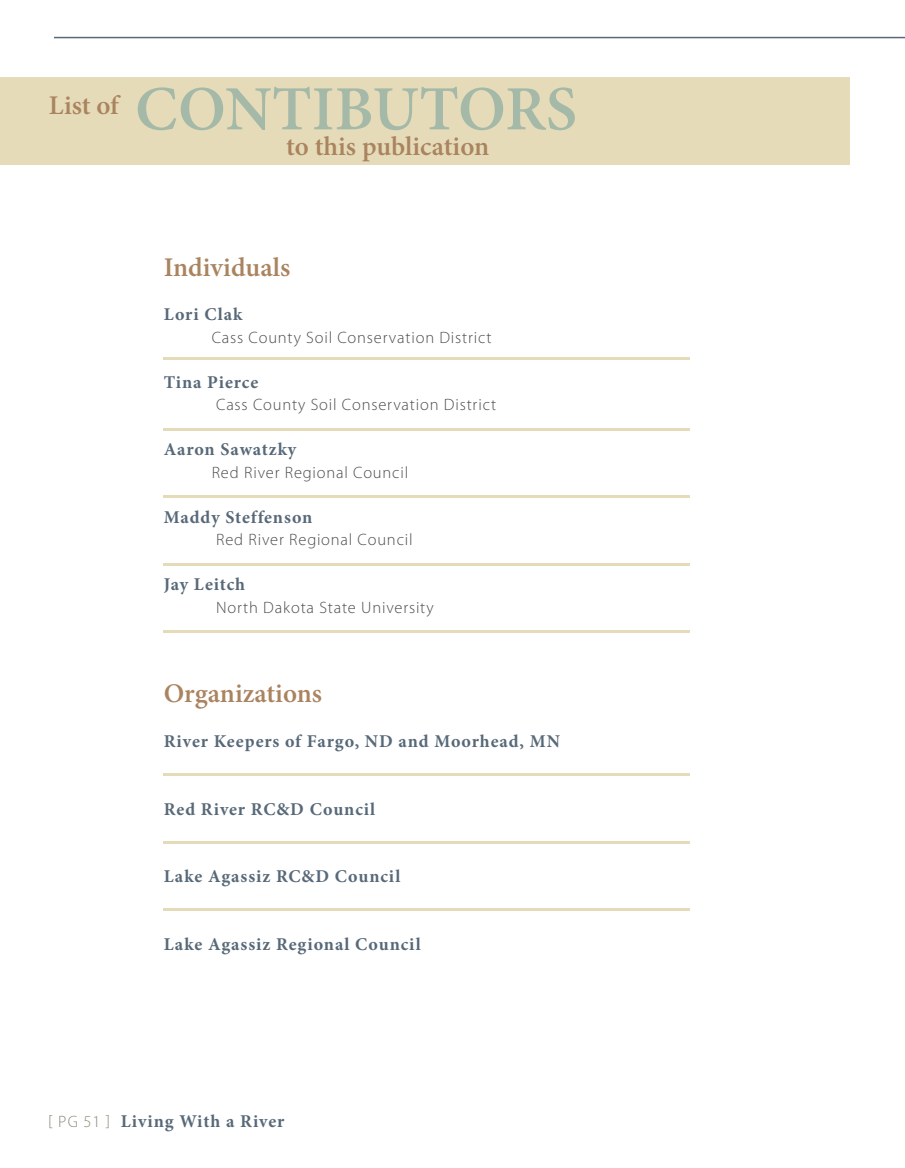
<style>
.page{position:relative;width:905px;height:1168px;background:#fff}
.page>*{position:absolute;margin:0;border:0;box-sizing:border-box;transform-origin:0 0}
.t1{font:600 63px "Minion Pro";color:#a4b9a8}
.t2{font:600 27px "Minion Pro";color:#aa835f}
.t3{font:700 18px "Minion Pro";letter-spacing:.05em;color:#576978}
.t4{font:300 16.5px "Myriad Pro";letter-spacing:.05em;color:#4d4d4f}
.s1{font-family:"Myriad Pro";font-weight:300;font-size:16.5px;color:#888c78}
</style>
<div class="page">
<hr style="left:54px;top:37px;width:850px;height:1px;background:#576978">
<div style="left:0;top:77px;width:849px;height:87px;background:#e5dbb8"></div>
<hr style="left:164px;top:358px;width:525px;height:2px;background:#e5dbb8">
<hr style="left:164px;top:428px;width:525px;height:2px;background:#e5dbb8">
<hr style="left:164px;top:495px;width:525px;height:3px;background:#e5dbb8">
<hr style="left:164px;top:563px;width:525px;height:2px;background:#e5dbb8">
<hr style="left:164px;top:773px;width:525px;height:3px;background:#e5dbb8">
<hr style="left:164px;top:841px;width:525px;height:3px;background:#e5dbb8">
<hr style="left:164px;top:908px;width:525px;height:3px;background:#e5dbb8">
<hr style="left:164px;top:630px;width:525px;height:3px;background:#e5dbb8">
<h2 class="t2" style="left:49px;top:87px;width:71px">List of</h2>
<h1 class="t1" style="left:135px;top:66px;width:443px">CONTIBUTORS</h1>
<h2 class="t2" style="left:286px;top:127px;width:204px">to this publication</h2>
<h2 class="t2" style="left:164px;top:249px;width:128px">Individuals</h2>
<p class="t3" style="left:164px;top:302px;width:80px">Lori Clak</p>
<p class="t4" style="left:212px;top:328px;width:281px">Cass County Soil Conservation District</p>
<p class="t3" style="left:164px;top:369px;width:96px">Tina Pierce</p>
<p class="t4" style="left:216px;top:396px;width:281px">Cass County Soil Conservation District</p>
<p class="t3" style="left:164px;top:437px;width:134px">Aaron Sawatzky</p>
<p class="t4" style="left:164px;top:463px;width:29px">R</p>
<p class="t4" style="left:221px;top:463px;width:189px">ed River Regional Council</p>
<p class="t3" style="left:164px;top:504px;width:150px">Maddy Steffenson</p>
<p class="t4" style="left:216px;top:531px;width:198px">Red River Regional Council</p>
<p class="t3" style="left:164px;top:572px;width:83px">Jay Leitch</p>
<p class="t4" style="left:216px;top:598px;width:219px">N orth Dakota State U niversity</p>
<h2 class="t2" style="left:164px;top:675px;width:160px">Organizations</h2>
<p class="t3" style="left:164px;top:729px;width:398px">River Keepers of Fargo, ND and Moorhead, MN</p>
<p class="t3" style="left:164px;top:796px;width:213px">Red River RC&amp;D Council</p>
<p class="t3" style="left:164px;top:864px;width:238px">Lake Agassiz RC&amp;D Council</p>
<p class="t3" style="left:164px;top:931px;width:258px">Lake Agassiz Regional Council</p>
<p class="t3" style="left:48px;top:1108px;width:237px"><span class="s1">[ PG 51 ]</span> Living With a River</p>
</div>
